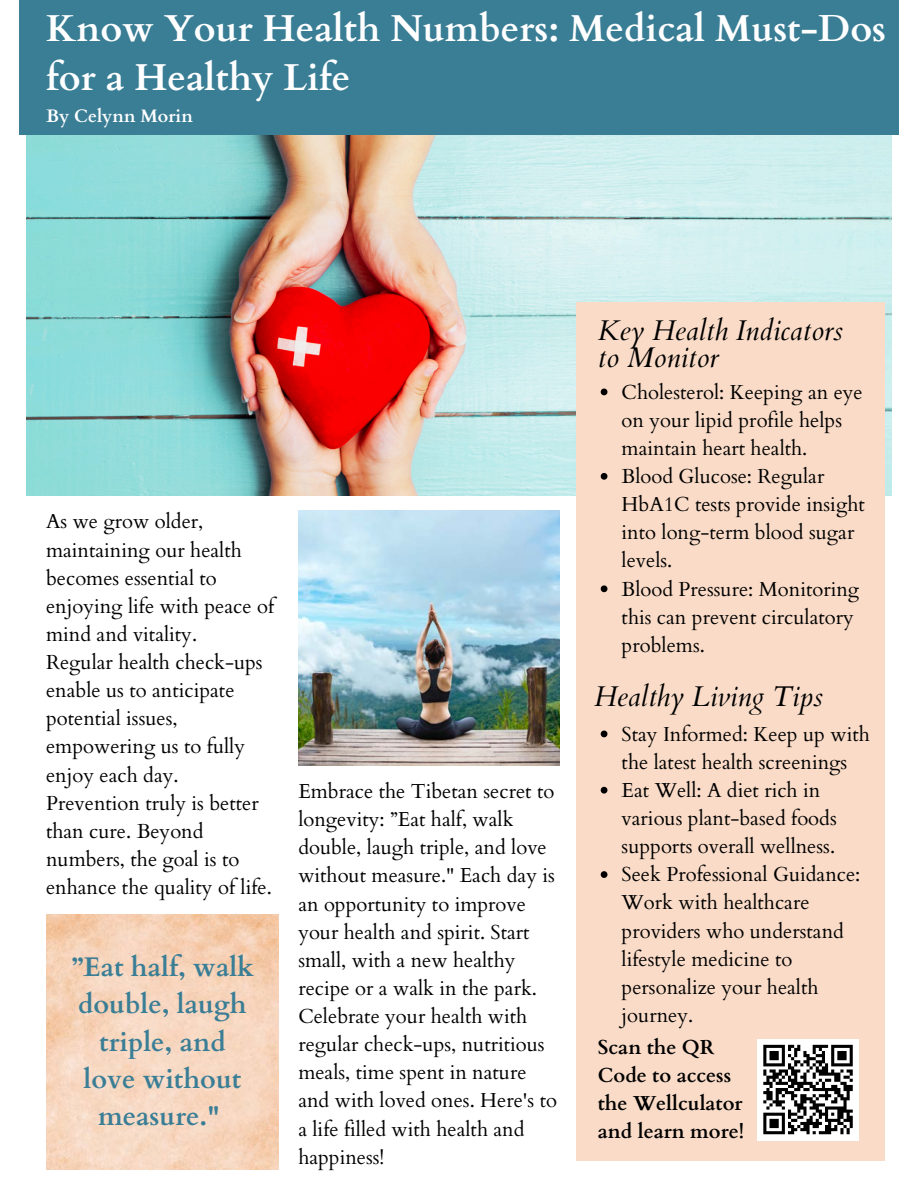
<style>
.page{position:relative;width:918px;height:1188px;background:#fff}
.page>*{position:absolute;margin:0;border:0;box-sizing:border-box;transform-origin:0 0}
.t1{font:700 37.5px/49.5px "Cardo";color:#fff}
.t2{font:italic 28.5px/27px "Cardo";color:#000}
.t3{font:700 27px/37.2px "Cardo";color:#3a7e96;text-align:center}
.t4{font:20.25px/28.2px "Cardo";color:#000}
.t5{font:700 20.25px/28.2px "Cardo";color:#000}
.t6{font:700 18px "Cardo";color:#fff}
</style>
<div class="page">
<img style="left:26px;top:135px;width:865px;height:360px">
<img style="left:298px;top:510px;width:261px;height:256px">
<div style="left:19px;top:0;width:880px;height:135px;background:#3a7e96"></div>
<div style="left:577px;top:302px;width:308px;height:859px;background:#f9dbc7"></div>
<img style="left:46px;top:914px;width:233px;height:256px">
<svg style="left:601px;top:389px;width:6px;height:6px"></svg>
<svg style="left:601px;top:473px;width:6px;height:7px"></svg>
<svg style="left:601px;top:585px;width:6px;height:7px"></svg>
<svg style="left:601px;top:731px;width:6px;height:6px"></svg>
<svg style="left:601px;top:787px;width:6px;height:7px"></svg>
<svg style="left:601px;top:871px;width:6px;height:7px"></svg>
<div style="left:757px;top:1039px;width:102px;height:101px;background:#fff"></div>
<svg style="left:763px;top:1044px;width:90px;height:91px"></svg>
<p class="t1" style="left:46px;top:4px;width:842px">Know Your Health Numbers: Medical Must-Dos for a Healthy Life</p>
<p class="t6" style="left:46px;top:104px;width:148px">By Celynn Morin</p>
<p class="t4" style="left:46px;top:508px;width:230px">As we grow older, maintaining our health becomes essential to enjoying life with peace of mind and vitality.</p>
<h3 class="t4" style="left:46px;top:649px;width:218px">Regular health check-ups enable us to anticipate potential issues, empowering us to fully enjoy each day.</h3>
<p class="t4" style="left:46px;top:789px;width:227px">Prevention truly is better than cure. Beyond numbers, the goal is to enhance the quality of life.</p>
<p class="t3" style="left:71px;top:949px;width:185px">”Eat half, walk double, laugh triple, and love without measure."</p>
<p class="t4" style="left:298px;top:778px;width:260px">Embrace the Tibetan secret to longevity: ”Eat half, walk double, laugh triple, and love without measure." Each day is an opportunity to improve your health and spirit. Start small, with a new healthy recipe or a walk in the park.<br>Celebrate your health with regular check-ups, nutritious meals, time spent in nature and with loved ones. Here's to a life filled with health and happiness!</p>
<p class="t2" style="left:598px;top:318px;width:247px">Key Health Indicators to Monitor</p>
<h3 class="t4" style="left:622px;top:378px;width:243px">Cholesterol: Keeping an eye on your lipid profile helps maintain heart health.</h3>
<p class="t4" style="left:622px;top:463px;width:245px">Blood Glucose: Regular<br>HbA1C tests provide insight into long-term blood sugar levels.</p>
<p class="t4" style="left:622px;top:575px;width:239px">Blood Pressure: Monitoring this can prevent circulatory problems.</p>
<p class="t2" style="left:594px;top:683px;width:230px">Healthy Living Tips</p>
<p class="t4" style="left:622px;top:720px;width:250px">Stay Informed: Keep up with the latest health screenings</p>
<p class="t4" style="left:622px;top:776px;width:217px">Eat Well: A diet rich in various plant-based foods supports overall wellness.</p>
<p class="t4" style="left:622px;top:861px;width:240px">Seek Professional Guidance:<br>Work with healthcare providers who understand lifestyle medicine to personalize your health journey.</p>
<h4 class="t5" style="left:598px;top:1033px;width:148px">Scan the QR<br>Code to access the Wellculator and learn more!</h4>
</div>
